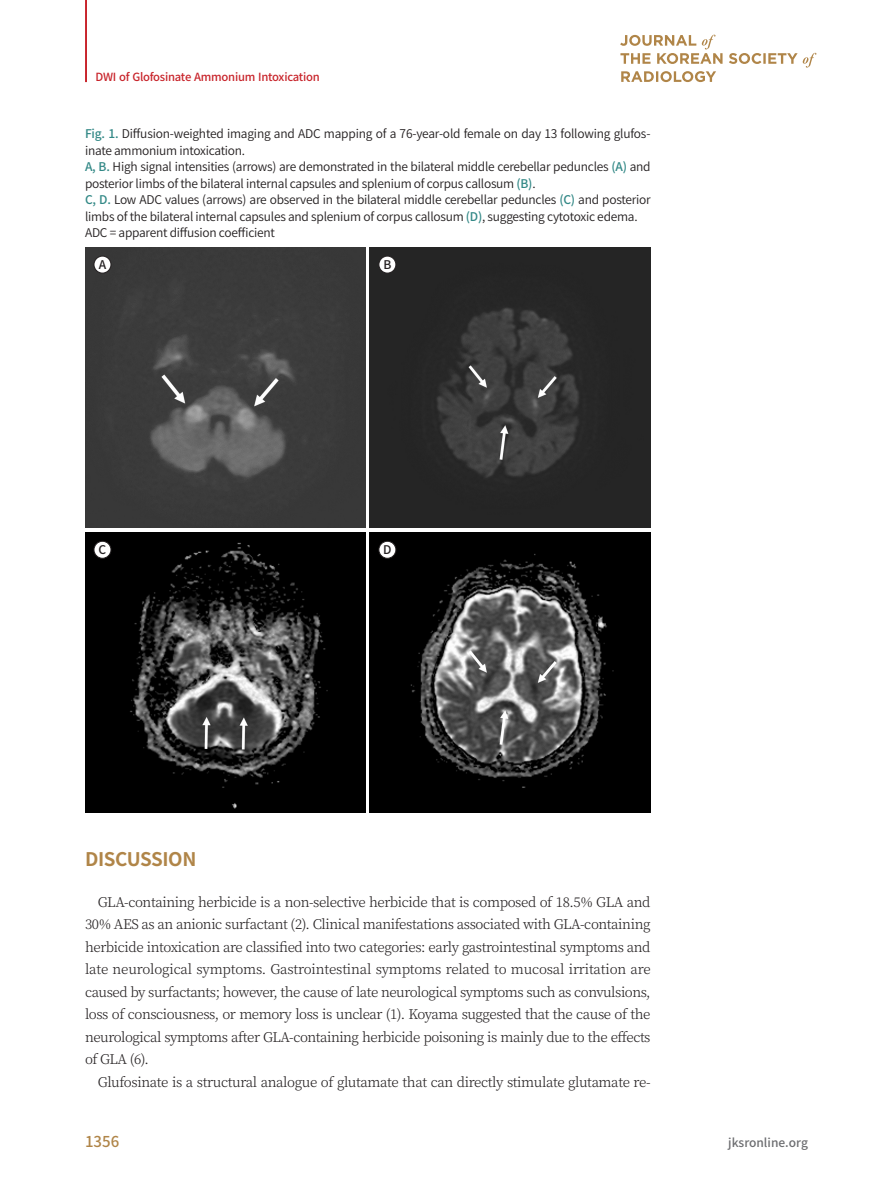
<style>
.page{position:relative;width:893px;height:1191px;background:#fff}
.page>*{position:absolute;margin:0;border:0;box-sizing:border-box;transform-origin:0 0}
.큰제목{font:700 18.75px "Noto Sans CJ Kkr";letter-spacing:-.02em;color:#b08548}
.t1{font:500 15px "Noto Sans CJ Kkr";color:#b08548}
.영문본문{font:300 13.5px/22.5px "Noto Serif CJ Kkr";letter-spacing:-.035em;color:#231f20;text-align:justify}
.그림제목1{font:600 12px/16.5px "Noto Sans CJ Kkr";letter-spacing:-.02em;color:#231f20}
.그림제목{font:600 12px/16.5px "Noto Sans CJ Kkr";letter-spacing:-.015em;color:#231f20}
.t2{font:500 12px "Noto Sans CJ Kkr";color:#6c6d70}
.캡션{font:500 12px "Noto Sans CJ Kkr";color:#231f20}
.t3{font:500 11.25px "Noto Sans CJ Kkr";letter-spacing:-.02em;color:#c8242b}
.s1{font-weight:500;color:#328886}
</style>
<div class="page">
<hr style="left:85px;top:0;width:2px;height:82px;background:#c8242b">
<svg style="left:620px;top:35px;width:196px;height:47px"></svg>
<img style="left:85px;top:247px;width:281px;height:281px">
<img style="left:370px;top:247px;width:281px;height:281px">
<img style="left:85px;top:532px;width:281px;height:281px">
<img style="left:370px;top:532px;width:281px;height:281px">
<div style="left:94px;top:256px;width:17px;height:17px;background:#fff;border-radius:50%"></div>
<div style="left:94px;top:256px;width:17px;height:17px;border:1px solid #231f20;border-radius:50%"></div>
<div style="left:94px;top:541px;width:17px;height:17px;background:#fff;border-radius:50%"></div>
<div style="left:94px;top:541px;width:17px;height:17px;border:1px solid #231f20;border-radius:50%"></div>
<div style="left:379px;top:256px;width:17px;height:17px;background:#fff;border-radius:50%"></div>
<div style="left:379px;top:256px;width:17px;height:17px;border:1px solid #231f20;border-radius:50%"></div>
<div style="left:379px;top:541px;width:17px;height:17px;background:#fff;border-radius:50%"></div>
<div style="left:379px;top:541px;width:17px;height:17px;border:1px solid #231f20;border-radius:50%"></div>
<p class="t3" style="left:96px;top:70px;width:226px">DWI of Glofosinate Ammonium Intoxication</p>
<p class="그림제목" style="left:85px;top:126px;width:567px"><span class="s1">Fig. 1.</span> Diffusion-weighted imaging and ADC mapping of a 76-year-old female on day 13 following glufos&shy;inate ammonium intoxication.</p>
<p class="그림제목1" style="left:85px;top:159px;width:567px"><span class="s1">A, B.</span> High signal intensities (arrows) are demonstrated in the bilateral middle cerebellar peduncles <span class="s1">(A)</span> and posterior limbs of the bilateral internal capsules and splenium of corpus callosum <span class="s1">(B)</span>.</p>
<p class="그림제목1" style="left:85px;top:192px;width:567px"><span class="s1">C, D.</span> Low ADC values (arrows) are observed in the bilateral middle cerebellar peduncles <span class="s1">(C)</span> and posterior limbs of the bilateral internal capsules and splenium of corpus callosum <span class="s1">(D)</span>, suggesting cytotoxic edema.</p>
<p class="그림제목1" style="left:85px;top:225px;width:191px">ADC = apparent diffusion coefficient</p>
<p class="캡션" style="left:99px;top:258px;width:9px">A</p>
<p class="캡션" style="left:383px;top:258px;width:10px">B</p>
<p class="캡션" style="left:99px;top:543px;width:9px">C</p>
<p class="캡션" style="left:383px;top:543px;width:10px">D</p>
<p class="큰제목" style="left:85px;top:848px;width:113px">DISCUSSION</p>
<p class="영문본문" style="left:85px;top:890px;width:567px;text-indent:13px">GLA-containing herbicide is a non-selective herbicide that is composed of 18.5% GLA and 30% AES as an anionic surfactant (2). Clinical manifestations associated with GLA-containing herbicide intoxication are classified into two categories: early gastrointestinal symptoms and late neurological symptoms. Gastrointestinal symptoms related to mucosal irritation are caused by surfactants; however, the cause of late neurological symptoms such as convulsions, loss of consciousness, or memory loss is unclear (1). Koyama suggested that the cause of the neurological symptoms after GLA-containing herbicide poisoning is mainly due to the effects of GLA (6).</p>
<p class="영문본문" style="left:98px;top:1070px;width:554px">Glufosinate is a structural analogue of glutamate that can directly stimulate glutamate re-</p>
<p class="t1" style="left:85px;top:1132px;width:36px">1356</p>
<p class="t2" style="left:728px;top:1135px;width:81px">jksronline.org</p>
</div>
